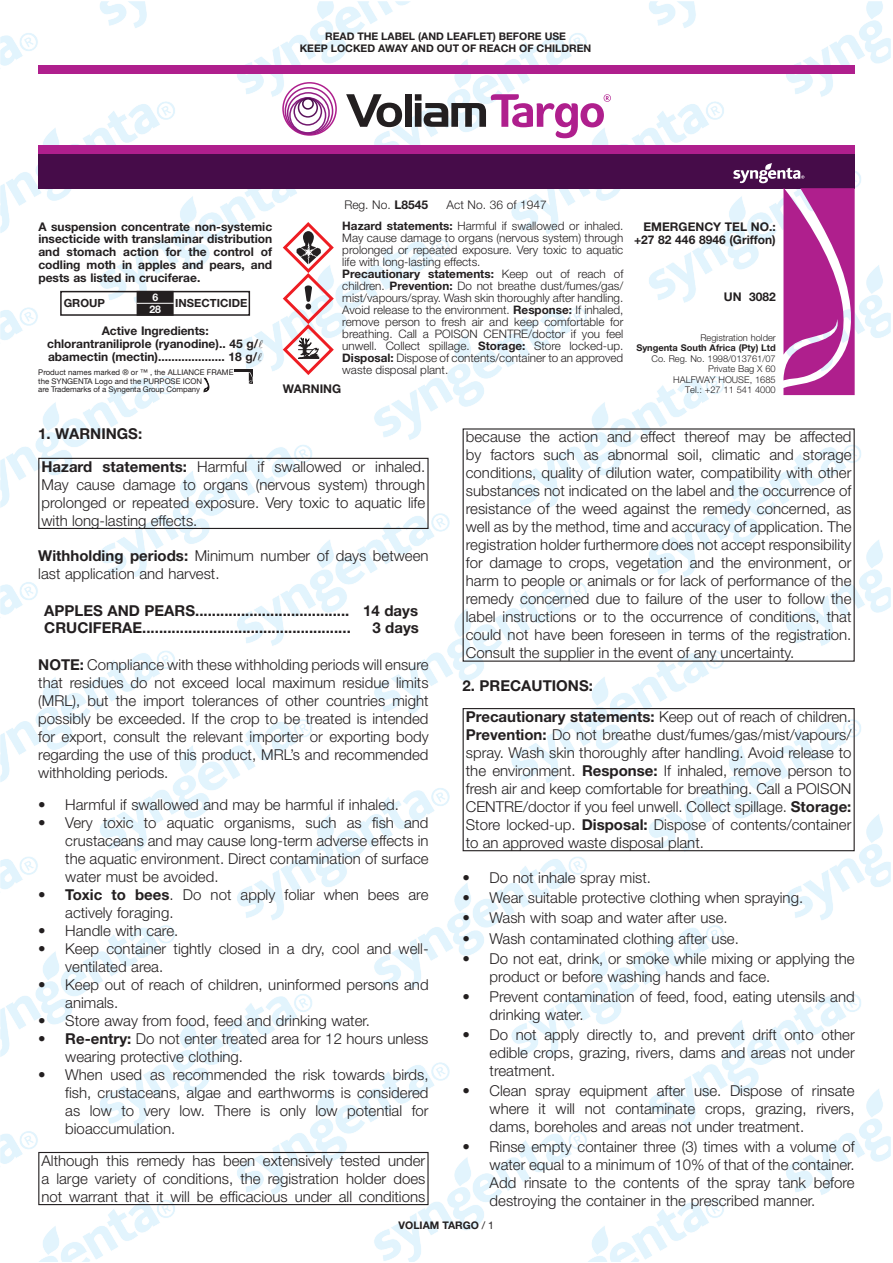
<style>
.page{position:relative;width:893px;height:1263px;background:#fff}
.page>*{position:absolute;margin:0;border:0;box-sizing:border-box;transform-origin:0 0}
.t1{font:300 15px/18px "Helvetica Neue LT Std";color:#231f20;text-align:justify}
.t2{font:700 15px "Helvetica Neue LT Std";color:#231f20}
.Body_Text_3{font:700 12px/12.8px "Helvetica Neue LT Std";color:#231f20;text-align:justify}
.Heading_2{font:700 12px "Helvetica Neue LT Std";color:#231f20}
.t3{font:300 12px "Helvetica Neue LT Std";color:#231f20}
.t4{font:300 11.7px/12px "Helvetica Neue LT Std";color:#231f20;text-align:justify}
.t5{font:700 11.25px "Helvetica Neue LT Std";color:#231f20}
.t6{font:700 10.5px "Helvetica Neue LT Std";color:#231f20}
.t7{font:700 10.5px "Helvetica Neue LT Std";color:#fff}
.t8{font:300 9.3px "Helvetica Neue LT Std";color:#231f20}
.t9{font:700 9.3px "Helvetica Neue LT Std";color:#231f20}
.t10{font:7.8px/8.4px "Helvetica Neue LT Std";color:#231f20}
.s1{font-family:"MT Extra";font-weight:400}
.s2{font-weight:700}
.s3{font-weight:400}
</style>
<div class="page">
<img style="left:0;top:1px;width:891px;height:1261px">
<div style="left:38px;top:458px;width:391px;height:71px;border:1px solid #231f20"></div>
<div style="left:38px;top:1152px;width:391px;height:53px;border:1px solid #231f20"></div>
<div style="left:463px;top:708px;width:392px;height:143px;border:1px solid #231f20"></div>
<div style="left:38px;top:153px;width:817px;height:35px;background:#460c49"></div>
<div style="left:38px;top:65px;width:817px;height:9px;background:#af1f8d"></div>
<svg style="left:733px;top:163px;width:122px;height:232px"></svg>
<div style="left:38px;top:145px;width:817px;height:8px;background:#af1f8d"></div>
<svg style="left:235px;top:370px;width:18px;height:14px"></svg>
<svg style="left:203px;top:378px;width:10px;height:16px"></svg>
<svg style="left:346px;top:94px;width:56px;height:33px"></svg>
<div style="left:405px;top:94px;width:6px;height:33px;background:#231f20"></div>
<svg style="left:282px;top:82px;width:55px;height:54px"></svg>
<svg style="left:415px;top:94px;width:196px;height:44px"></svg>
<svg style="left:283px;top:222px;width:51px;height:153px"></svg>
<div style="left:60px;top:291px;width:190px;height:25px;border:2px solid #231f20"></div>
<div style="left:137px;top:292px;width:36px;height:23px;background:#231f20"></div>
<div style="left:137px;top:291px;width:37px;height:25px;border:2px solid #231f20"></div>
<hr style="left:137px;top:303px;width:37px;height:1px;background:#fff">
<p class="t6" style="left:325px;top:30px;width:242px">READ THE LABEL (AND LEAFLET) BEFORE USE</p>
<p class="t6" style="left:300px;top:42px;width:293px">KEEP LOCKED AWAY AND OUT OF REACH OF CHILDREN</p>
<p class="Body_Text_3" style="left:38px;top:220px;width:235px">A suspension concentrate non-systemic insecticide with translaminar distribution and stomach action for the control of codling moth in apples and pears, and pests as listed in cruciferae.</p>
<p class="t7" style="left:152px;top:291px;width:7px">6</p>
<p class="t7" style="left:149px;top:303px;width:13px">28</p>
<p class="t5" style="left:64px;top:296px;width:43px">GROUP</p>
<p class="t5" style="left:175px;top:296px;width:74px">INSECTICIDE</p>
<p class="Body_Text_3" style="left:102px;top:324px;width:108px">Active Ingredients:</p>
<p class="Body_Text_3" style="left:47px;top:337px;width:218px">chlorantraniliprole (ryanodine).. 45 g/<span class="s1">l</span></p>
<p class="Heading_2" style="left:48px;top:349px;width:216px">abamectin (mectin).................... 18 g/<span class="s1">l</span></p>
<p class="t10" style="left:38px;top:368px;width:197px">Product names marked ® or ™ , the ALLIANCE FRAME the SYNGENTA Logo and the PURPOSE ICON<br>are Trademarks of a Syngenta Group Company</p>
<p class="t3" style="left:344px;top:197px;width:85px">Reg. No. <span class="s2">L8545</span></p>
<p class="t3" style="left:447px;top:197px;width:102px">Act No. 36 of 1947</p>
<p class="t4" style="left:342px;top:220px;width:283px"><span class="s2">Hazard statements:</span> Harmful if swallowed or inhaled.<br>May cause damage to organs (nervous system) through prolonged or repeated exposure. Very toxic to aquatic life with long-lasting effects.</p>
<p class="t4" style="left:342px;top:268px;width:283px"><span class="s2">Precautionary statements:</span> Keep out of reach of children. <span class="s2">Prevention:</span> Do not breathe dust/fumes/gas/ mist/vapours/spray. Wash skin thoroughly after handling.<br>Avoid release to the environment. <span class="s2">Response:</span> If inhaled, remove person to fresh air and keep comfortable for breathing. Call a POISON CENTRE/doctor if you feel unwell. Collect spillage. <span class="s2">Storage:</span> Store locked-up.<br><span class="s2">Disposal:</span> Dispose of contents/container to an approved waste disposal plant.</p>
<p class="Body_Text_3" style="left:283px;top:382px;width:60px">WARNING</p>
<p class="Body_Text_3" style="left:643px;top:220px;width:134px">EMERGENCY TEL NO.:</p>
<p class="Body_Text_3" style="left:634px;top:233px;width:143px">+27 82 446 8946 (Griffon)</p>
<p class="Body_Text_3" style="left:724px;top:290px;width:53px">UN 3082</p>
<p class="t8" style="left:700px;top:332px;width:77px">Registration holder</p>
<p class="t9" style="left:636px;top:342px;width:141px">Syngenta South Africa (Pty) Ltd</p>
<p class="t8" style="left:652px;top:353px;width:126px">Co. Reg. No. 1998/013761/07</p>
<p class="t8" style="left:708px;top:363px;width:69px">Private Bag X 60</p>
<p class="t8" style="left:673px;top:374px;width:104px">HALFWAY HOUSE, 1685</p>
<p class="t8" style="left:685px;top:384px;width:92px">Tel.: +27 11 541 4000</p>
<p class="t2" style="left:38px;top:424px;width:105px">1. WARNINGS:</p>
<p class="t1" style="left:42px;top:457px;width:385px"><span class="s2">Hazard statements:</span> Harmful if swallowed or inhaled.<br>May cause damage to organs (nervous system) through prolonged or repeated exposure. Very toxic to aquatic life with long-lasting effects.</p>
<p class="t1" style="left:38px;top:546px;width:392px"><span class="s2">Withholding periods:</span> Minimum number of days between last application and harvest.</p>
<p class="t2" style="left:44px;top:602px;width:307px">APPLES AND PEARS.....................................</p>
<p class="t2" style="left:44px;top:618px;width:308px">CRUCIFERAE..................................................</p>
<p class="t2" style="left:363px;top:602px;width:56px">14 days</p>
<p class="t2" style="left:372px;top:618px;width:48px">3 days</p>
<p class="t1" style="left:38px;top:656px;width:392px"><span class="s2">NOTE:</span> Compliance with these withholding periods will ensure that residues do not exceed local maximum residue limits (MRL), but the import tolerances of other countries might possibly be exceeded. If the crop to be treated is intended for export, consult the relevant importer or exporting body regarding the use of this product, MRL’s and recommended withholding periods.</p>
<p class="t1" style="left:38px;top:795px;width:362px">• Harmful if swallowed and may be harmful if inhaled.</p>
<p class="t1" style="left:65px;top:813px;width:365px;text-indent:-27px">• Very toxic to aquatic organisms, such as fish and crustaceans and may cause long-term adverse effects in the aquatic environment. Direct contamination of surface water must be avoided.</p>
<p class="t1" style="left:65px;top:885px;width:365px;text-indent:-27px"><span class="s2">• Toxic to bees</span>. Do not apply foliar when bees are actively foraging.</p>
<p class="t1" style="left:38px;top:921px;width:142px">• Handle with care.</p>
<p class="t1" style="left:65px;top:939px;width:365px;text-indent:-27px">• Keep container tightly closed in a dry, cool and well&shy;ventilated area.</p>
<p class="t1" style="left:65px;top:975px;width:365px;text-indent:-27px">• Keep out of reach of children, uninformed persons and animals.</p>
<p class="t1" style="left:38px;top:1011px;width:333px">• Store away from food, feed and drinking water.</p>
<p class="t1" style="left:65px;top:1029px;width:365px;text-indent:-27px">• <span class="s2">Re-entry:</span> Do not enter treated area for 12 hours unless wearing protective clothing.</p>
<p class="t1" style="left:65px;top:1065px;width:365px;text-indent:-27px">• When used as recommended the risk towards birds, fish, crustaceans, algae and earthworms is considered as low to very low. There is only low potential for bioaccumulation.</p>
<p class="t1" style="left:42px;top:1151px;width:385px">Although this remedy has been extensively tested under a large variety of conditions, the registration holder does not warrant that it will be efficacious under all conditions</p>
<p class="t1" style="left:466px;top:428px;width:387px">because the action and effect thereof may be affected by factors such as abnormal soil, climatic and storage conditions, quality of dilution water, compatibility with other substances not indicated on the label and the occurrence of resistance of the weed against the remedy concerned, as well as by the method, time and accuracy of application. The registration holder furthermore does not accept responsibility for damage to crops, vegetation and the environment, or harm to people or animals or for lack of performance of the remedy concerned due to failure of the user to follow the label instructions or to the occurrence of conditions, that could not have been foreseen in terms of the registration.<br>Consult the supplier in the event of any uncertainty.</p>
<p class="t2" style="left:463px;top:676px;width:132px">2. PRECAUTIONS:</p>
<p class="t1" style="left:466px;top:707px;width:387px"><span class="s2">Precautionary statements:</span> Keep out of reach of children.<br><span class="s2">Prevention:</span> Do not breathe dust/fumes/gas/mist/vapours/ spray. Wash skin thoroughly after handling. Avoid release to the environment. <span class="s2">Response:</span> If inhaled, remove person to fresh air and keep comfortable for breathing. Call a POISON CENTRE/doctor if you feel unwell. Collect spillage. <span class="s2">Storage:<br></span>Store locked-up. <span class="s2">Disposal:</span> Dispose of contents/container to an approved waste disposal plant.</p>
<p class="t1" style="left:463px;top:868px;width:190px">• Do not inhale spray mist.</p>
<p class="t1" style="left:463px;top:889px;width:342px">• Wear suitable protective clothing when spraying.</p>
<p class="t1" style="left:463px;top:909px;width:267px">• Wash with soap and water after use.</p>
<p class="t1" style="left:463px;top:929px;width:278px">• Wash contaminated clothing after use.</p>
<p class="t1" style="left:490px;top:949px;width:367px;text-indent:-27px">• Do not eat, drink, or smoke while mixing or applying the product or before washing hands and face.</p>
<p class="t1" style="left:490px;top:987px;width:367px;text-indent:-27px">• Prevent contamination of feed, food, eating utensils and drinking water.</p>
<p class="t1" style="left:490px;top:1025px;width:367px;text-indent:-27px">• Do not apply directly to, and prevent drift onto other edible crops, grazing, rivers, dams and areas not under treatment.</p>
<p class="t1" style="left:490px;top:1081px;width:367px;text-indent:-27px">• Clean spray equipment after use. Dispose of rinsate where it will not contaminate crops, grazing, rivers, dams, boreholes and areas not under treatment.</p>
<p class="t1" style="left:490px;top:1137px;width:367px;text-indent:-27px">• Rinse empty container three (3) times with a volume of water equal to a minimum of 10% of that of the container.<br>Add rinsate to the contents of the spray tank before destroying the container in the prescribed manner.</p>
<p class="t6" style="left:399px;top:1219px;width:97px">VOLIAM TARGO <span class="s3">/ 1</span></p>
</div>
